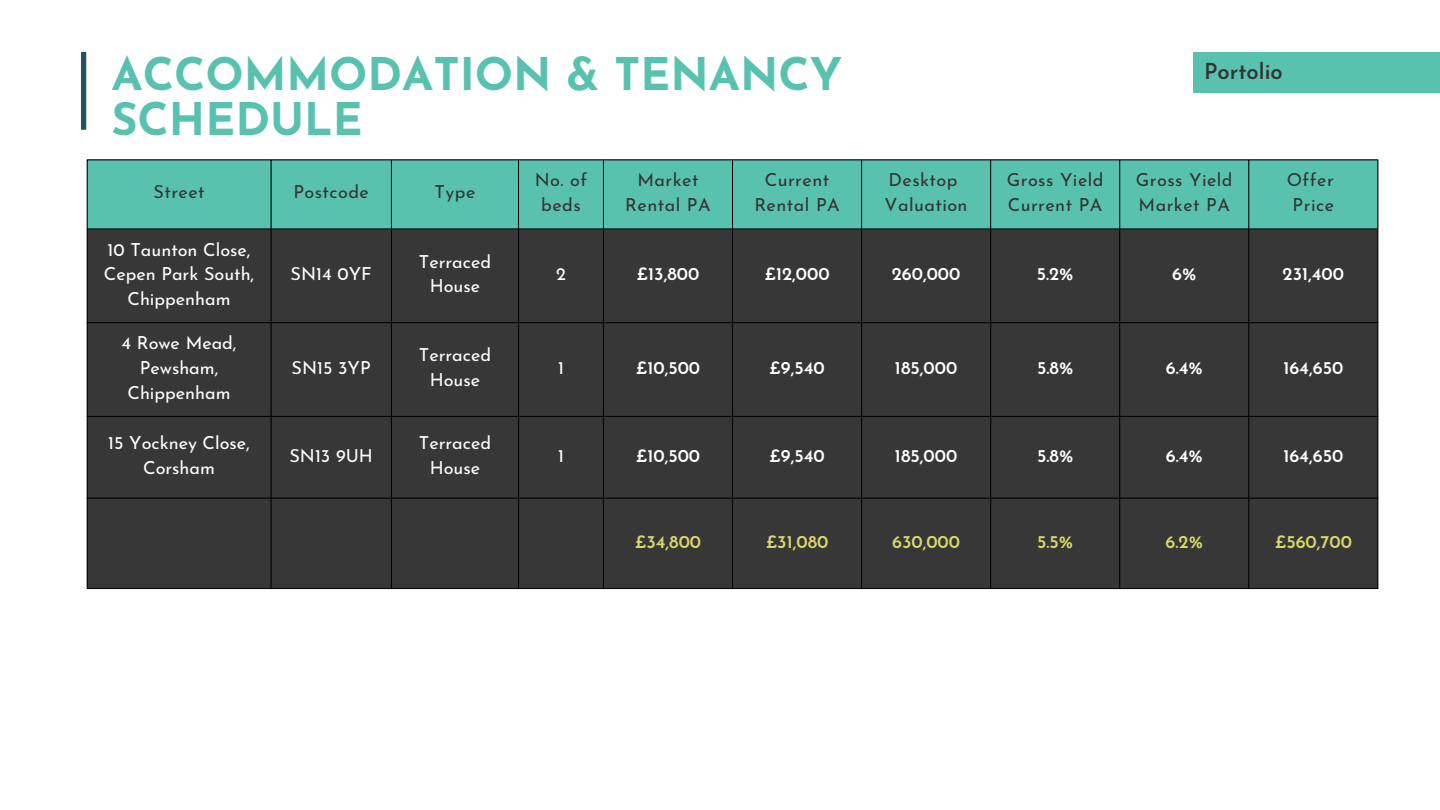
<style>
.page{position:relative;width:1440px;height:810px;background:#fff}
.page>*{position:absolute;margin:0;border:0;box-sizing:border-box;transform-origin:0 0}
.t1{font:700 45px/45px "Josefin Sans";color:#59c2af}
.t2{font:600 22px "Josefin Sans";color:#333}
.t3{font:18px/24.8px "Josefin Sans";color:#fff;text-align:center}
.t4{font:18px/24.8px "Josefin Sans";letter-spacing:.025em;color:#333;text-align:center}
.t5{font:600 18px "Josefin Sans";color:#fff}
.t6{font:600 18px "Josefin Sans";color:#dbd86b}
</style>
<div class="page">
<div style="left:87px;top:229px;width:1290px;height:360px;background:#373737"></div>
<div style="left:81px;top:52px;width:5px;height:78px;background:#20535a"></div>
<div style="left:88px;top:161px;width:1290px;height:68px;background:#59c2af"></div>
<hr style="left:87px;top:160px;width:1px;height:428px;background:#000">
<hr style="left:271px;top:160px;width:1px;height:428px;background:#000">
<hr style="left:391px;top:160px;width:1px;height:428px;background:#000">
<hr style="left:518px;top:160px;width:1px;height:428px;background:#000">
<hr style="left:603px;top:160px;width:1px;height:428px;background:#000">
<hr style="left:732px;top:160px;width:1px;height:428px;background:#000">
<hr style="left:861px;top:160px;width:1px;height:428px;background:#000">
<hr style="left:990px;top:160px;width:1px;height:428px;background:#000">
<hr style="left:1120px;top:160px;width:1px;height:428px;background:#000">
<hr style="left:1249px;top:160px;width:1px;height:428px;background:#000">
<hr style="left:1378px;top:160px;width:1px;height:428px;background:#000">
<hr style="left:87px;top:160px;width:1291px;height:1px;background:#000">
<hr style="left:87px;top:322px;width:1291px;height:1px;background:#000">
<hr style="left:87px;top:416px;width:1291px;height:1px;background:#000">
<hr style="left:87px;top:498px;width:1291px;height:1px;background:#000">
<hr style="left:87px;top:588px;width:1291px;height:1px;background:#000">
<hr style="left:87px;top:229px;width:1291px;height:1px;background:#000">
<div style="left:1193px;top:52px;width:247px;height:40px;background:#59c2af"></div>
<h1 class="t1" style="left:111px;top:56px;width:733px">ACCOMMODATION &amp; TENANCY<br>SCHEDULE</h1>
<p class="t4" style="left:153px;top:181px;width:53px">Street</p>
<p class="t4" style="left:293px;top:181px;width:77px">Postcode</p>
<p class="t4" style="left:435px;top:181px;width:42px">Type</p>
<p class="t4" style="left:535px;top:169px;width:54px">No. of beds</p>
<p class="t4" style="left:625px;top:169px;width:87px">Market<br>Rental PA</p>
<p class="t4" style="left:754px;top:169px;width:87px">Current<br>Rental PA</p>
<p class="t4" style="left:889px;top:169px;width:70px">Desktop</p>
<p class="t4" style="left:885px;top:194px;width:84px">Valuation</p>
<p class="t2" style="left:1204px;top:63px;width:80px">Portolio</p>
<p class="t4" style="left:1007px;top:169px;width:98px;text-align:left">Gross Yield<br>Current PA</p>
<p class="t4" style="left:1136px;top:169px;width:98px;text-align:left">Gross Yield<br>Market PA</p>
<p class="t4" style="left:1287px;top:169px;width:49px">Offer</p>
<p class="t4" style="left:1293px;top:194px;width:43px">Price</p>
<p class="t3" style="left:104px;top:239px;width:152px">10 Taunton Close,<br>Cepen Park South,<br>Chippenham</p>
<p class="t3" style="left:121px;top:332px;width:117px">4 Rowe Mead,<br>Pewsham,<br>Chippenham</p>
<p class="t3" style="left:108px;top:432px;width:143px">15 Yockney Close,<br>Corsham</p>
<p class="t3" style="left:291px;top:263px;width:83px">SN14 0YF</p>
<p class="t3" style="left:292px;top:357px;width:81px">SN15 3YP</p>
<p class="t3" style="left:289px;top:445px;width:85px">SN13 9UH</p>
<p class="t3" style="left:419px;top:251px;width:74px">Terraced<br>House</p>
<p class="t3" style="left:419px;top:344px;width:74px">Terraced<br>House</p>
<p class="t3" style="left:419px;top:432px;width:74px">Terraced<br>House</p>
<p class="t3" style="left:556px;top:263px;width:11px">2</p>
<p class="t5" style="left:637px;top:267px;width:64px">£13,800</p>
<p class="t5" style="left:764px;top:267px;width:67px">£12,000</p>
<p class="t5" style="left:892px;top:267px;width:70px">260,000</p>
<p class="t5" style="left:1037px;top:267px;width:38px">5.2%</p>
<p class="t5" style="left:1172px;top:267px;width:26px">6%</p>
<p class="t5" style="left:1283px;top:267px;width:63px">231,400</p>
<p class="t3" style="left:558px;top:357px;width:7px">1</p>
<p class="t5" style="left:636px;top:360px;width:66px">£10,500</p>
<p class="t5" style="left:769px;top:360px;width:57px">£9,540</p>
<p class="t5" style="left:895px;top:360px;width:64px">185,000</p>
<p class="t5" style="left:1037px;top:360px;width:38px">5.8%</p>
<p class="t5" style="left:1166px;top:360px;width:39px">6.4%</p>
<p class="t5" style="left:1283px;top:360px;width:61px">164,650</p>
<p class="t3" style="left:558px;top:445px;width:7px">1</p>
<p class="t5" style="left:636px;top:448px;width:66px">£10,500</p>
<p class="t5" style="left:769px;top:448px;width:57px">£9,540</p>
<p class="t5" style="left:895px;top:448px;width:64px">185,000</p>
<p class="t5" style="left:1037px;top:448px;width:38px">5.8%</p>
<p class="t5" style="left:1166px;top:448px;width:39px">6.4%</p>
<p class="t5" style="left:1283px;top:448px;width:61px">164,650</p>
<p class="t6" style="left:635px;top:534px;width:68px">£34,800</p>
<p class="t6" style="left:766px;top:534px;width:64px">£31,080</p>
<p class="t6" style="left:892px;top:534px;width:70px">630,000</p>
<p class="t6" style="left:1037px;top:534px;width:38px">5.5%</p>
<p class="t6" style="left:1166px;top:534px;width:39px">6.2%</p>
<p class="t6" style="left:1275px;top:534px;width:79px">£560,700</p>
</div>
